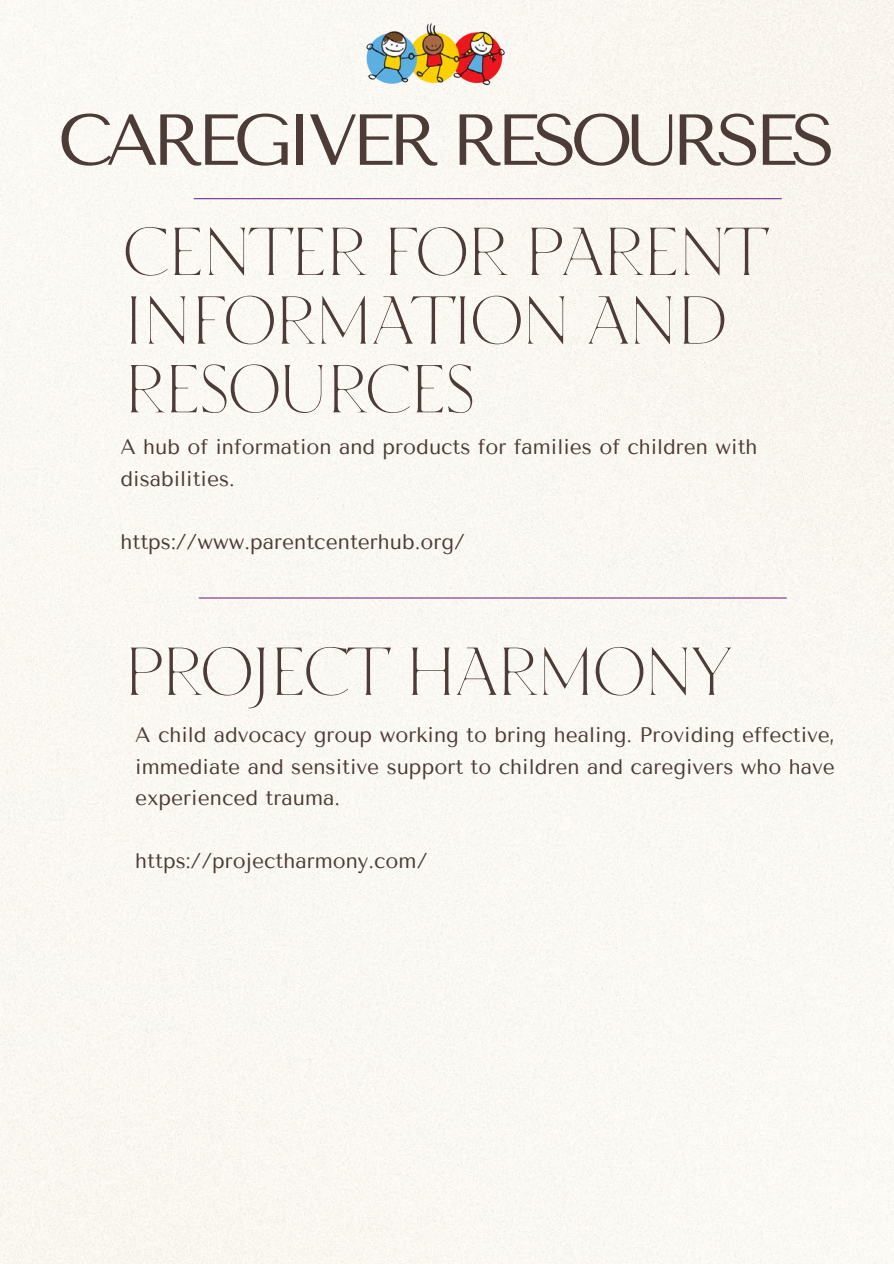
<style>
.page{position:relative;width:894px;height:1264px;background:#fff}
.page>*{position:absolute;margin:0;border:0;box-sizing:border-box;transform-origin:0 0}
.t1{font:72px "Tenor Sans";letter-spacing:-.095em;color:#4c3b36}
.t2{font:67.5px/68.7px "TT Ricordi Nobili";letter-spacing:-.09em;color:#4c3b36}
.t3{font:21px/31.5px "Tenor Sans";color:#4c3b36}
</style>
<div class="page">
<div style="left:0;top:0;width:893px;height:1263px;background:#faf8f3"></div>
<hr style="left:194px;top:198px;width:587px;height:1px;background:#71328a">
<hr style="left:199px;top:597px;width:587px;height:1px;background:#71328a">
<img style="left:348px;top:23px;width:172px;height:65px">
<p class="t1" style="left:58px;top:98px;width:779px">CAREGIVER RESOURSES</p>
<h1 class="t2" style="left:121px;top:217px;width:649px">CENTER FOR PARENT<br>INFORMATION AND<br>RESOURCES</h1>
<p class="t3" style="left:120px;top:431px;width:638px">A hub of information and products for families of children with disabilities.</p>
<p class="t3" style="left:120px;top:526px;width:346px">https://www.parentcenterhub.org/</p>
<h1 class="t2" style="left:121px;top:637px;width:613px">PROJECT HARMONY</h1>
<p class="t3" style="left:135px;top:719px;width:701px;text-align:justify">A child advocacy group working to bring healing. Providing effective, immediate and sensitive support to children and caregivers who have experienced trauma.</p>
<p class="t3" style="left:135px;top:845px;width:293px">https://projectharmony.com/</p>
</div>
